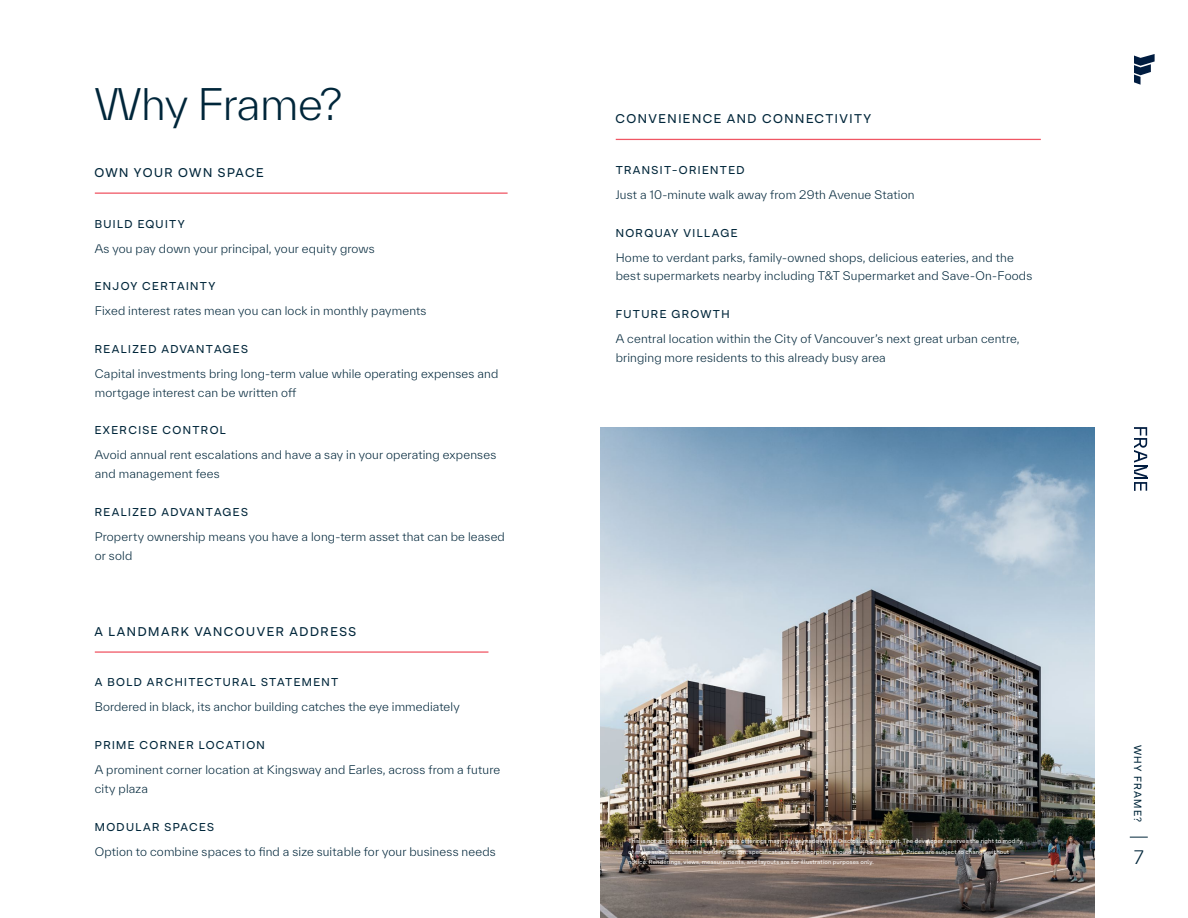
<style>
.page{position:relative;width:1188px;height:918px;background:#fff}
.page>*{position:absolute;margin:0;border:0;box-sizing:border-box;transform-origin:0 0}
.t1{font:300 42px "TWK Everett";letter-spacing:-.015em;color:#00263a}
.t2{font:300 18px "TWK Everett";color:#00263a}
.t3{font:12.75px "Armin Grotesk";letter-spacing:.12em;color:#00263a}
.t4{font:300 11.4px/18.9px "TWK Everett";letter-spacing:.015em;color:#00263a}
.t5{font:11.4px "Armin Grotesk";letter-spacing:.12em;color:#00263a}
.t6{font:10.5px "Armin Grotesk";letter-spacing:.12em;color:#00263a}
.t7{font:6px/10.5px "Armin Grotesk";letter-spacing:.02em;color:#fff}
</style>
<div class="page">
<img style="left:601px;top:427px;width:493px;height:491px">
<svg style="left:1134px;top:54px;width:21px;height:31px"></svg>
<svg style="left:1134px;top:427px;width:13px;height:64px"></svg>
<svg style="left:1130px;top:837px;width:18px;height:1px"></svg>
<hr style="left:95px;top:193px;width:413px;height:1px;background:#f05664">
<hr style="left:95px;top:651px;width:393px;height:2px;background:#f05664">
<hr style="left:616px;top:139px;width:425px;height:1px;background:#f05664">
<h1 class="t1" style="left:94px;top:76px;width:249px">Why Frame?</h1>
<p class="t3" style="left:94px;top:165px;width:171px">OWN YOUR OWN SPACE</p>
<p class="t5" style="left:95px;top:216px;width:91px">BUILD EQUITY</p>
<p class="t4" style="left:95px;top:239px;width:282px">As you pay down your principal, your equity grows</p>
<p class="t5" style="left:95px;top:279px;width:122px">ENJOY CERTAINTY</p>
<p class="t4" style="left:95px;top:301px;width:333px">Fixed interest rates mean you can lock in monthly payments</p>
<p class="t5" style="left:95px;top:342px;width:155px">REALIZED ADVANTAGES</p>
<p class="t4" style="left:95px;top:364px;width:405px">Capital investments bring long-term value while operating expenses and mortgage interest can be written off</p>
<p class="t5" style="left:95px;top:423px;width:133px">EXERCISE CONTROL</p>
<p class="t4" style="left:95px;top:446px;width:403px">Avoid annual rent escalations and have a say in your operating expenses and management fees</p>
<p class="t5" style="left:95px;top:505px;width:155px">REALIZED ADVANTAGES</p>
<p class="t4" style="left:95px;top:527px;width:412px">Property ownership means you have a long-term asset that can be leased or sold</p>
<p class="t3" style="left:94px;top:624px;width:263px">A LANDMARK VANCOUVER ADDRESS</p>
<p class="t5" style="left:95px;top:675px;width:245px">A BOLD ARCHITECTURAL STATEMENT</p>
<p class="t4" style="left:95px;top:698px;width:366px">Bordered in black, its anchor building catches the eye immediately</p>
<p class="t5" style="left:95px;top:738px;width:172px">PRIME CORNER LOCATION</p>
<p class="t4" style="left:95px;top:760px;width:407px">A prominent corner location at Kingsway and Earles, across from a future city plaza</p>
<p class="t5" style="left:95px;top:820px;width:121px">MODULAR SPACES</p>
<p class="t4" style="left:95px;top:842px;width:403px">Option to combine spaces to find a size suitable for your business needs</p>
<p class="t3" style="left:615px;top:111px;width:257px">CONVENIENCE AND CONNECTIVITY</p>
<p class="t5" style="left:616px;top:163px;width:130px">TRANSIT-ORIENTED</p>
<p class="t4" style="left:616px;top:185px;width:300px">Just a 10-minute walk away from 29th Avenue Station</p>
<p class="t5" style="left:616px;top:225px;width:123px">NORQUAY VILLAGE</p>
<p class="t4" style="left:616px;top:248px;width:418px">Home to verdant parks, family-owned shops, delicious eateries, and the best supermarkets nearby including T&amp;T Supermarket and Save-On-Foods</p>
<p class="t5" style="left:616px;top:307px;width:115px">FUTURE GROWTH</p>
<p class="t4" style="left:616px;top:329px;width:405px">A central location within the City of Vancouver’s next great urban centre, bringing more residents to this already busy area</p>
<p class="t7" style="left:628px;top:836px;width:396px">This is not an offering for sale. Any such offerings may only be made with a Disclosure Statement. The developer reserves the right to modify or make substitutes to the building design, specifications and floorplans should they be necessary. Prices are subject to change without notice. Renderings, views, measurements, and layouts are for illustration purposes only.</p>
<p class="t6" style="left:1144px;top:745px;width:79px;rotate:90deg">WHY FRAME?</p>
<h2 class="t2" style="left:1134px;top:845px;width:11px">7</h2>
</div>
